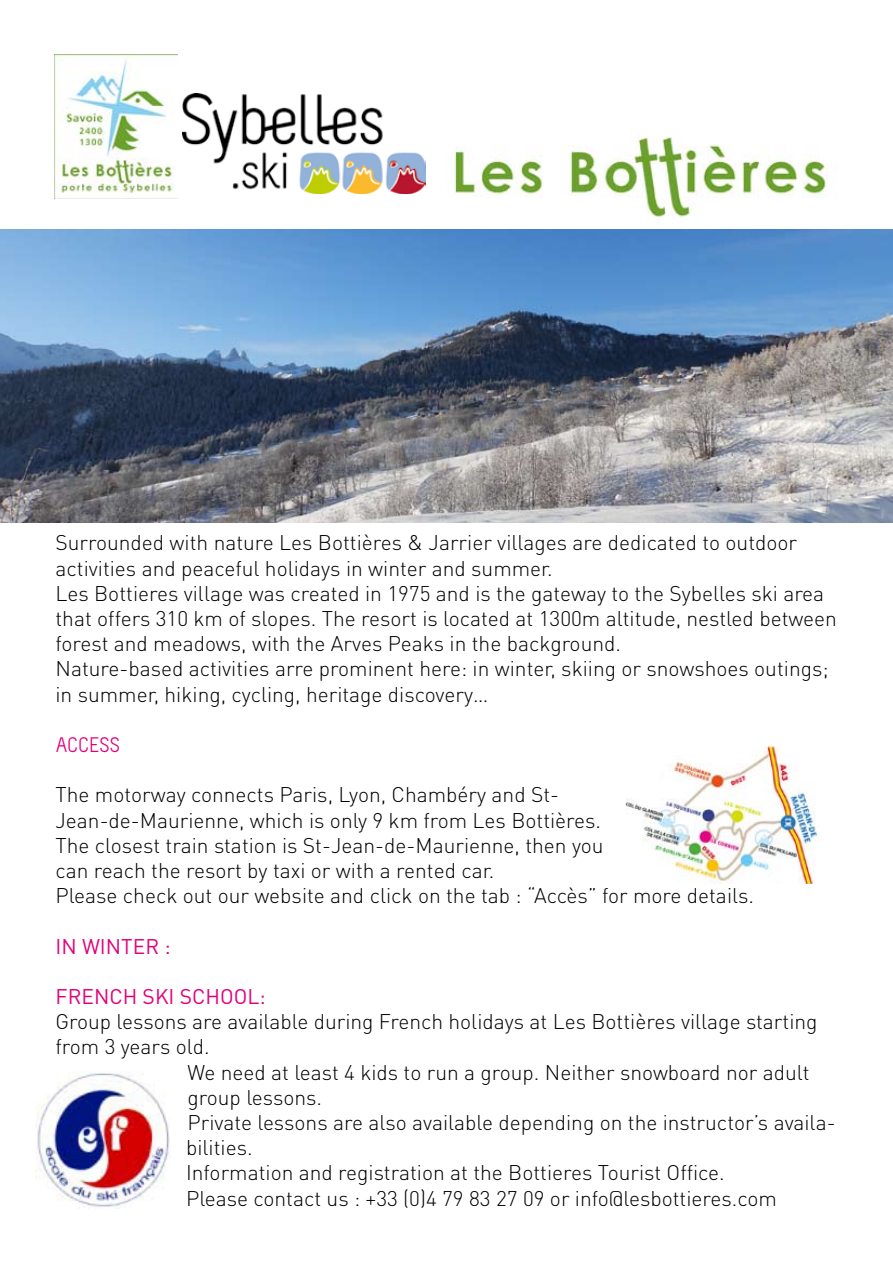
<style>
.page{position:relative;width:893px;height:1263px;background:#fff}
.page>*{position:absolute;margin:0;border:0;box-sizing:border-box;transform-origin:0 0}
.t1{font:300 21px/25.2px "DIN Pro";color:#000}
.t2{font:21px "DIN Pro";color:#e2007a}
.t3{font:21px "Melbourne";color:#e2007a}
</style>
<div class="page">
<img style="left:405px;top:136px;width:458px;height:94px">
<img style="left:625px;top:746px;width:195px;height:137px">
<img style="left:182px;top:94px;width:243px;height:100px">
<img style="left:0;top:230px;width:893px;height:293px">
<img style="left:35px;top:1071px;width:135px;height:138px">
<img style="left:54px;top:54px;width:123px;height:144px">
<p class="t1" style="left:56px;top:529px;width:783px">Surrounded with nature Les Bottières &amp; Jarrier villages are dedicated to outdoor activities and peaceful holidays in winter and summer.<br>Les Bottieres village was created in 1975 and is the gateway to the Sybelles ski area that offers 310 km of slopes. The resort is located at 1300m altitude, nestled between forest and meadows, with the Arves Peaks in the background.<br>Nature-based activities arre prominent here: in winter, skiing or snowshoes outings; in summer, hiking, cycling, heritage discovery…</p>
<p class="t3" style="left:56px;top:734px;width:66px">ACCESS</p>
<p class="t1" style="left:56px;top:781px;width:700px">The motorway connects Paris, Lyon, Chambéry and St-<br>Jean-de-Maurienne, which is only 9 km from Les Bottières.<br>The closest train station is St-Jean-de-Maurienne, then you<br>can reach the resort by taxi or with a rented car.<br>Please check out our website and click on the tab : “Accès” for more details.</p>
<p class="t2" style="left:56px;top:932px;width:117px">IN WINTER :</p>
<p class="t2" style="left:56px;top:982px;width:212px">FRENCH SKI SCHOOL:</p>
<p class="t1" style="left:56px;top:1008px;width:764px">Group lessons are available during French holidays at Les Bottières village starting</p>
<p class="t1" style="left:56px;top:1033px;width:156px">from 3 years old.</p>
<p class="t1" style="left:188px;top:1058px;width:624px">We need at least 4 kids to run a group. Neither snowboard nor adult</p>
<p class="t1" style="left:188px;top:1084px;width:136px">group lessons.</p>
<p class="t1" style="left:188px;top:1109px;width:649px">Private lessons are also available depending on the instructor’s availa-</p>
<p class="t1" style="left:186px;top:1134px;width:68px">bilities.</p>
<p class="t1" style="left:186px;top:1159px;width:540px">Information and registration at the Bottieres Tourist Office.</p>
<p class="t1" style="left:186px;top:1184px;width:592px">Please contact us : +33 (0)4 79 83 27 09 or info@lesbottieres.com</p>
</div>
